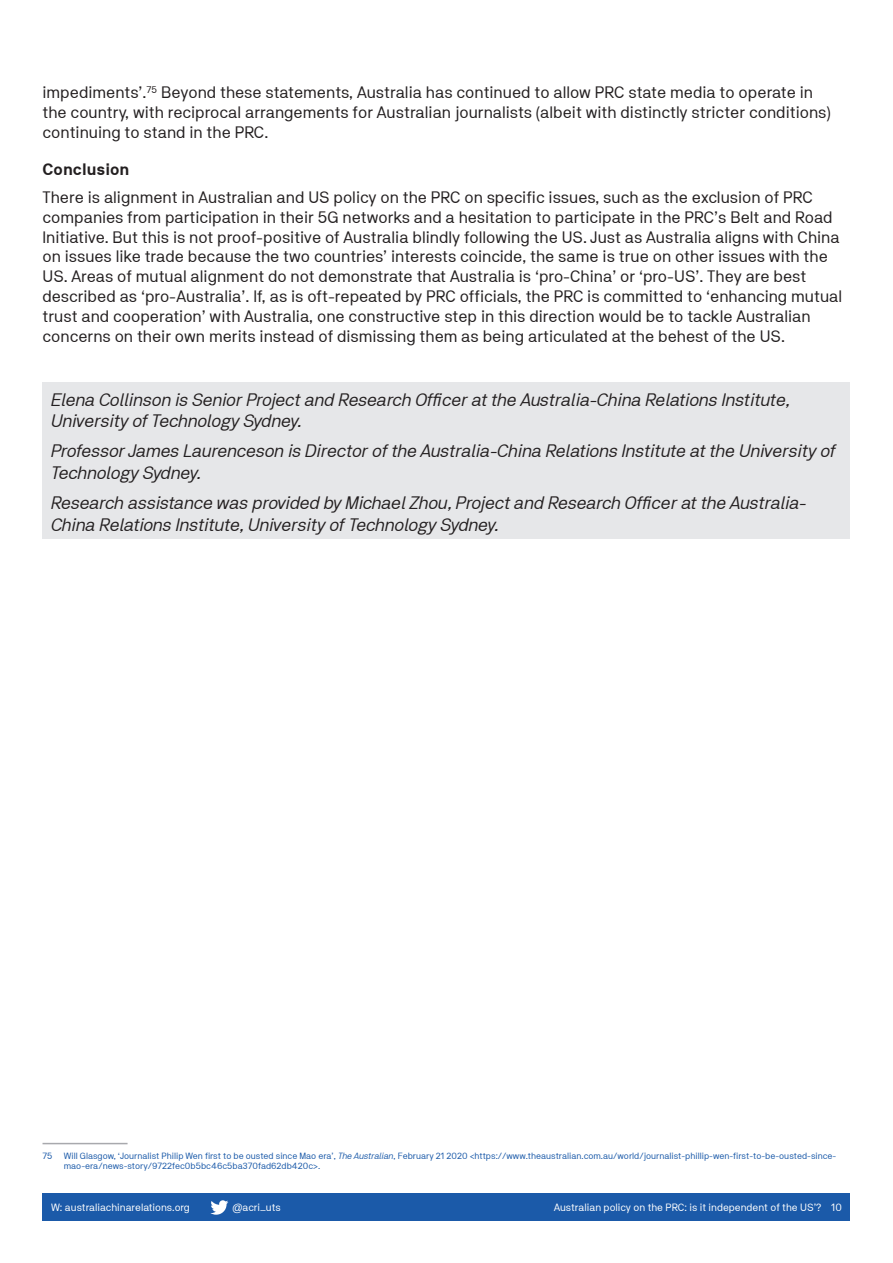
<style>
.page{position:relative;width:893px;height:1263px;background:#fff}
.page>*{position:absolute;margin:0;border:0;box-sizing:border-box;transform-origin:0 0}
.Author_bios{font:italic 18px/21.6px "NB Akademie Std";color:#231f20}
.Body_Copy{font:16.5px/19.8px "NB Akademie Std";color:#231f20}
.Heading_3{font:700 16.5px "NB Akademie Std";color:#231f20}
.t1{font:10.5px "NB Akademie Std";color:#fff}
.Footnote_text_2{font:9px/10.8px "NB Akademie Std";color:#1b5aa9}
.s1{font-style:italic}
</style>
<div class="page">
<div style="left:43px;top:1193px;width:807px;height:27px;background:#1b5aa9"></div>
<svg style="left:210px;top:1200px;width:18px;height:15px"></svg>
<hr style="left:43px;top:1143px;width:85px;height:1px;background:#a8a9ad">
<div style="left:43px;top:383px;width:807px;height:156px;background:#e6e7e9"></div>
<p class="Body_Copy" style="left:43px;top:82px;width:789px">impediments’.<sup>75</sup> Beyond these statements, Australia has continued to allow PRC state media to operate in the country, with reciprocal arrangements for Australian journalists (albeit with distinctly stricter conditions) continuing to stand in the PRC.</p>
<p class="Heading_3" style="left:43px;top:160px;width:88px">Conclusion</p>
<p class="Body_Copy" style="left:43px;top:187px;width:801px">There is alignment in Australian and US policy on the PRC on specific issues, such as the exclusion of PRC companies from participation in their 5G networks and a hesitation to participate in the PRC’s Belt and Road Initiative. But this is not proof-positive of Australia blindly following the US. Just as Australia aligns with China on issues like trade because the two countries’ interests coincide, the same is true on other issues with the US. Areas of mutual alignment do not demonstrate that Australia is ‘pro-China’ or ‘pro-US’. They are best described as ‘pro-Australia’. If, as is oft-repeated by PRC officials, the PRC is committed to ‘enhancing mutual trust and cooperation’ with Australia, one constructive step in this direction would be to tackle Australian concerns on their own merits instead of dismissing them as being articulated at the behest of the US.</p>
<p class="Author_bios" style="left:51px;top:388px;width:740px">Elena Collinson is Senior Project and Research Officer at the Australia-China Relations Institute,<br>University of Technology Sydney.</p>
<p class="Author_bios" style="left:51px;top:440px;width:786px">Professor James Laurenceson is Director of the Australia-China Relations Institute at the University of<br>Technology Sydney.</p>
<p class="Author_bios" style="left:51px;top:492px;width:757px">Research assistance was provided by Michael Zhou, Project and Research Officer at the Australia-<br>China Relations Institute, University of Technology Sydney.</p>
<p class="Footnote_text_2" style="left:43px;top:1150px;width:11px">75</p>
<p class="Footnote_text_2" style="left:64px;top:1150px;width:774px">Will Glasgow, ‘Journalist Philip Wen first to be ousted since Mao era’, <span class="s1">The Australian</span>, February 21 2020 &lt;https://www.theaustralian.com.au/world/journalist-phillip-wen-first-to-be-ousted-since&shy;mao-era/news-story/9722fec0b5bc46c5ba370fad62db420c&gt;.</p>
<p class="t1" style="left:51px;top:1201px;width:140px">W: australiachinarelations.org</p>
<p class="t1" style="left:233px;top:1201px;width:50px">@acri_uts</p>
<p class="t1" style="left:554px;top:1201px;width:290px">Australian policy on the PRC: is it independent of the US’? 10</p>
</div>
